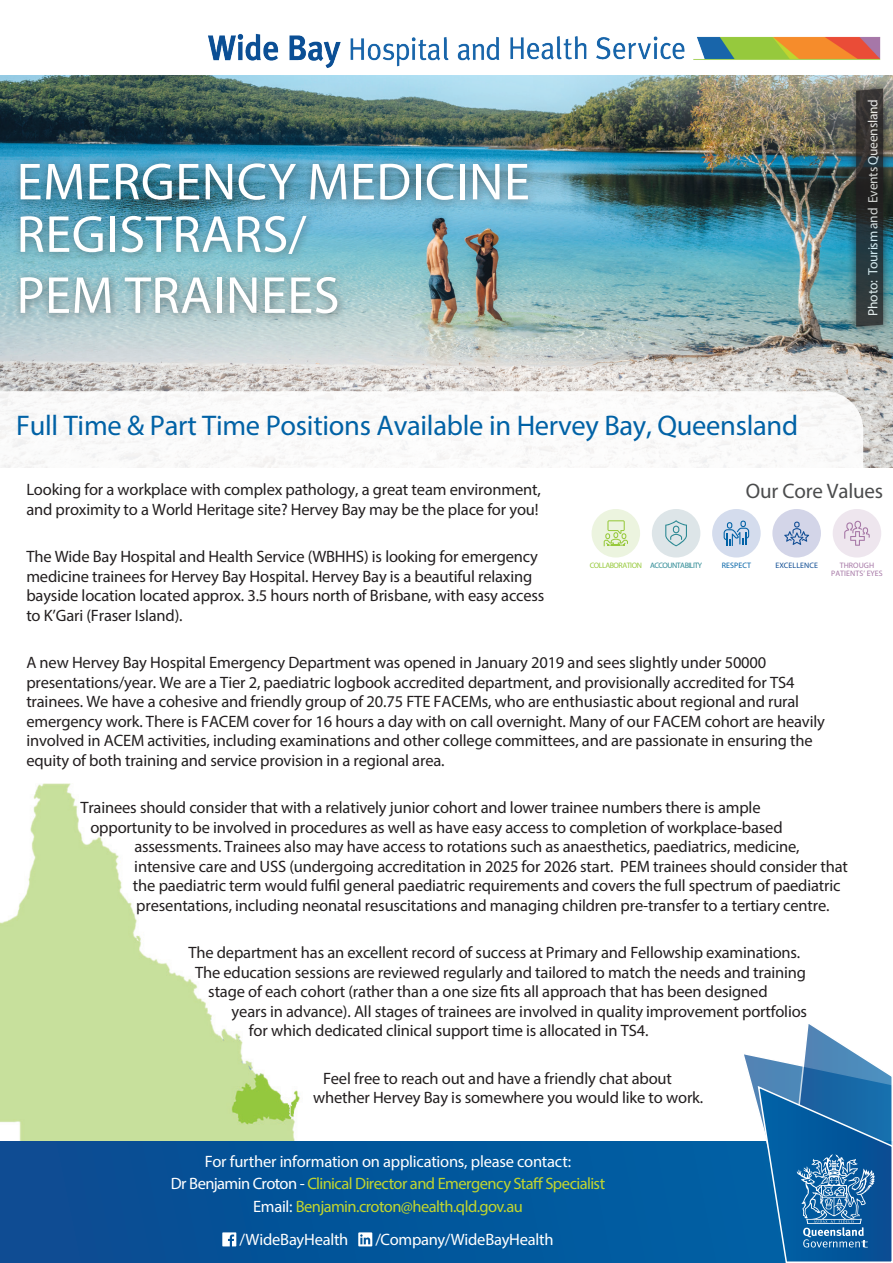
<style>
.page{position:relative;width:893px;height:1263px;background:#fff}
.page>*{position:absolute;margin:0;border:0;box-sizing:border-box;transform-origin:0 0}
.t1{font:52.5px/52.5px "Myriad Pro";letter-spacing:.01em;color:#fff}
.t2{font:28.5px "Myriad Pro";letter-spacing:-.01em;color:#0162a6}
.t3{font:21px "Myriad Pro";letter-spacing:-.01em;color:#4b4c4d}
.t4{font:16.5px/19.5px "Myriad Pro";letter-spacing:-.01em;color:#231f20}
.t5{font:16.5px/22.5px "Myriad Pro";letter-spacing:-.03em;color:#c1d52f;text-align:center}
.t6{font:16.5px "Myriad Pro";letter-spacing:-.01em;color:#fff}
.t7{font:13.5px "Myriad Pro";letter-spacing:-.02em;color:#fff}
.t8{font:7.95px "Myriad Pro";letter-spacing:-.06em;color:#2c8993}
.t9{font:7.95px/7.9px "Myriad Pro";letter-spacing:.01em;color:#a677a6;text-align:center}
.t10{font:7.95px "Myriad Pro";letter-spacing:.01em;color:#0f4c93}
.t11{font:7.95px "Myriad Pro";letter-spacing:.01em;color:#0162a6}
.s1{color:#97c93c}
.s2{color:#fff}
</style>
<div class="page">
<img style="left:0;top:783px;width:322px;height:359px">
<img style="left:0;top:76px;width:893px;height:392px">
<div style="left:13px;top:156px;width:525px;height:167px;background:#231f20;opacity:.5"></div>
<svg style="left:0;top:391px;width:863px;height:77px"></svg>
<div style="left:847px;top:80px;width:45px;height:256px;background:#231f20;opacity:.75"></div>
<svg style="left:856px;top:89px;width:27px;height:238px"></svg>
<div style="left:0;top:1142px;width:893px;height:120px;background:linear-gradient(to bottom,#04559a,#05559a)"></div>
<svg style="left:222px;top:1232px;width:14px;height:14px"></svg>
<svg style="left:358px;top:1232px;width:14px;height:14px"></svg>
<svg style="left:741px;top:1024px;width:152px;height:239px"></svg>
<div style="left:592px;top:509px;width:48px;height:48px;background:#ecf4df;border-radius:50%"></div>
<svg style="left:604px;top:520px;width:24px;height:26px"></svg>
<div style="left:652px;top:509px;width:48px;height:48px;background:#dde5e8;border-radius:50%"></div>
<svg style="left:665px;top:520px;width:22px;height:26px"></svg>
<div style="left:712px;top:509px;width:49px;height:48px;background:#d4dced;border-radius:50%"></div>
<svg style="left:724px;top:521px;width:25px;height:25px"></svg>
<div style="left:772px;top:509px;width:49px;height:48px;background:#d3d5e8;border-radius:50%"></div>
<svg style="left:784px;top:522px;width:25px;height:23px"></svg>
<div style="left:833px;top:509px;width:48px;height:48px;background:#eee6ee;border-radius:50%"></div>
<svg style="left:844px;top:521px;width:26px;height:25px"></svg>
<img style="left:208px;top:33px;width:673px;height:35px">
<h1 class="t1" style="left:17px;top:155px;width:515px">EMERGENCY MEDICINE<br>REGISTRARS/</h1>
<h1 class="t1" style="left:17px;top:268px;width:324px">PEM TRAINEES</h1>
<h2 class="t2" style="left:16px;top:408px;width:784px">Full Time &amp; Part Time Positions Available in Hervey Bay, Queensland</h2>
<p class="t7" style="left:864px;top:316px;width:218px;rotate:-90deg">Photo: Tourism and Events Queensland</p>
<p class="t4" style="left:26px;top:479px;width:516px">Looking for a workplace with complex pathology, a great team environment, and proximity to a World Heritage site? Hervey Bay may be the place for you!</p>
<p class="t4" style="left:26px;top:547px;width:520px">The Wide Bay Hospital and Health Service (WBHHS) is looking for emergency medicine trainees for Hervey Bay Hospital. Hervey Bay is a beautiful relaxing bayside location located approx. 3.5 hours north of Brisbane, with easy access to K’Gari (Fraser Island).</p>
<p class="t4" style="left:26px;top:653px;width:800px">A new Hervey Bay Hospital Emergency Department was opened in January 2019 and sees slightly under 50000 presentations/year. We are a Tier 2, paediatric logbook accredited department, and provisionally accredited for TS4 trainees. We have a cohesive and friendly group of 20.75 FTE FACEMs, who are enthusiastic about regional and rural emergency work. There is FACEM cover for 16 hours a day with on call overnight. Many of our FACEM cohort are heavily involved in ACEM activities, including examinations and other college committees, and are passionate in ensuring the equity of both training and service provision in a regional area.</p>
<p class="t4" style="left:80px;top:798px;width:682px">Trainees should consider that with a relatively junior cohort and lower trainee numbers there is ample</p>
<p class="t4" style="left:90px;top:817px;width:694px">opportunity to be involved in procedures as well as have easy access to completion of workplace-based</p>
<p class="t4" style="left:134px;top:837px;width:667px">assessments. Trainees also may have access to rotations such as anaesthetics, paediatrics, medicine,</p>
<p class="t4" style="left:134px;top:856px;width:715px">intensive care and USS (undergoing accreditation in 2025 for 2026 start. PEM trainees should consider that</p>
<p class="t4" style="left:133px;top:876px;width:709px">the paediatric term would fulfil general paediatric requirements and covers the full spectrum of paediatric</p>
<p class="t4" style="left:136px;top:895px;width:695px">presentations, including neonatal resuscitations and managing children pre-transfer to a tertiary centre.</p>
<p class="t4" style="left:188px;top:943px;width:613px">The department has an excellent record of success at Primary and Fellowship examinations.</p>
<p class="t4" style="left:195px;top:962px;width:613px">The education sessions are reviewed regularly and tailored to match the needs and training</p>
<p class="t4" style="left:208px;top:982px;width:561px">stage of each cohort (rather than a one size fits all approach that has been designed</p>
<p class="t4" style="left:232px;top:1001px;width:577px">years in advance). All stages of trainees are involved in quality improvement portfolios</p>
<p class="t4" style="left:249px;top:1021px;width:401px">for which dedicated clinical support time is allocated in TS4.</p>
<p class="t4" style="left:313px;top:1068px;width:392px;text-indent:10px">Feel free to reach out and have a friendly chat about whether Hervey Bay is somewhere you would like to work.</p>
<p class="t3" style="left:746px;top:478px;width:139px">Our Core Values</p>
<p class="t8" style="left:590px;top:560px;width:114px"><span class="s1">COLLABORATION</span> ACCOUNTABILITY</p>
<p class="t11" style="left:722px;top:560px;width:31px">RESPECT</p>
<p class="t10" style="left:775px;top:560px;width:44px">EXCELLENCE</p>
<p class="t9" style="left:831px;top:561px;width:53px">THROUGH<br>PATIENTS’ EYES</p>
<p class="t5" style="left:171px;top:1149px;width:436px"><span class="s2">For further information on applications, please contact:<br>Dr Benjamin Croton -</span> Clinical Director and Emergency Staff Specialist<br><span class="s2">Email:</span> Benjamin.croton@health.qld.gov.au</p>
<p class="t6" style="left:239px;top:1229px;width:110px">/WideBayHealth</p>
<p class="t6" style="left:375px;top:1229px;width:180px">/Company/WideBayHealth</p>
</div>
